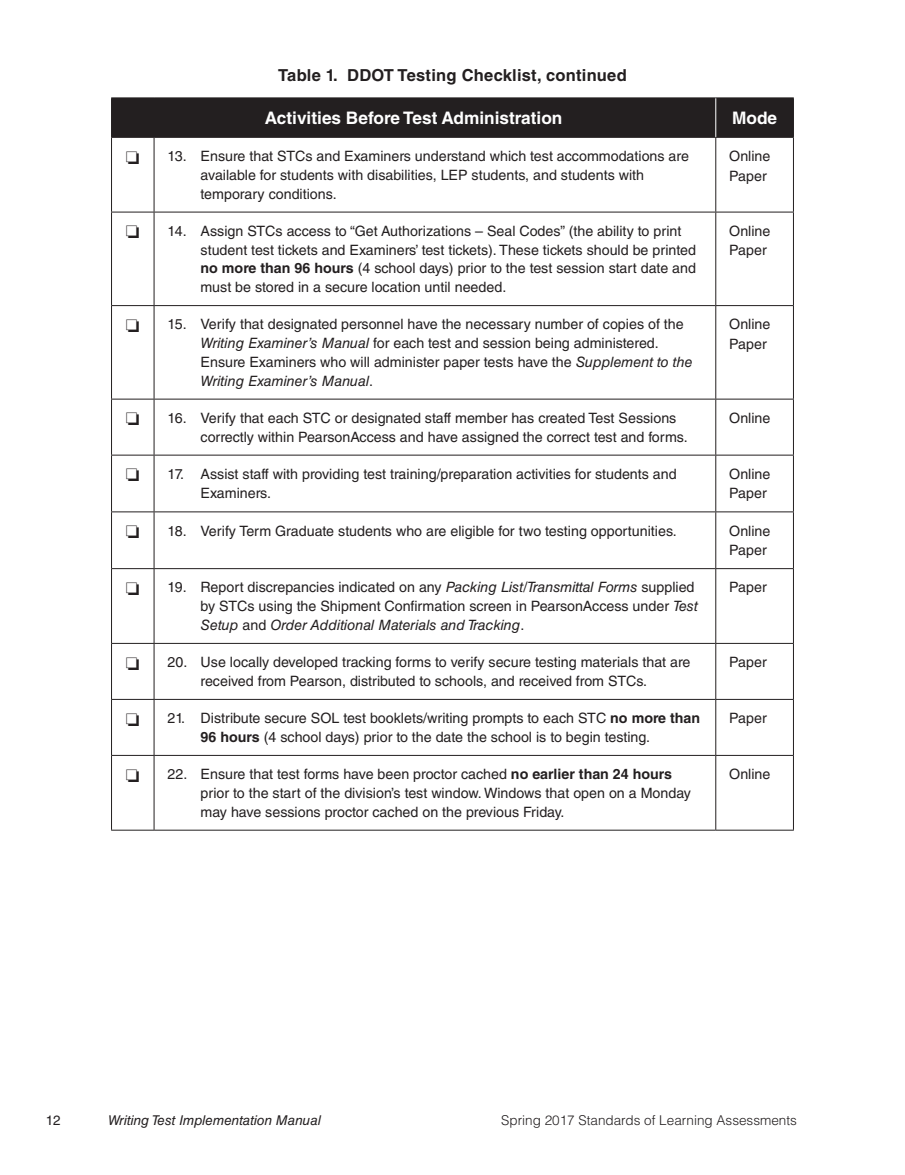
<style>
.page{position:relative;width:905px;height:1175px;background:#fff}
.page>*{position:absolute;margin:0;border:0;box-sizing:border-box;transform-origin:0 0}
.t1{font:700 17.25px "Helvetica LT Std";color:#fff}
.t2{font:700 16.5px "Helvetica LT Std";letter-spacing:.015em;color:#231f20}
.t3{font:14.25px/18.8px "Helvetica LT Std";color:#231f20}
.t4{font:300 13.5px "Helvetica LT Std";color:#231f20}
.t5{font:italic 13.5px "Helvetica LT Std";color:#231f20}
.t6{font:13.5px "Helvetica LT Std";color:#231f20}
.s1{font-weight:700}
.s2{font-style:italic}
</style>
<div class="page">
<div style="left:112px;top:99px;width:681px;height:38px;background:#231f20"></div>
<hr style="left:111px;top:138px;width:1px;height:74px;background:#231f20">
<hr style="left:154px;top:138px;width:1px;height:74px;background:#231f20">
<hr style="left:715px;top:138px;width:1px;height:74px;background:#231f20">
<hr style="left:793px;top:138px;width:1px;height:74px;background:#231f20">
<hr style="left:111px;top:212px;width:43px;height:1px;background:#231f20">
<hr style="left:111px;top:212px;width:1px;height:93px;background:#231f20">
<hr style="left:154px;top:212px;width:561px;height:1px;background:#231f20">
<hr style="left:154px;top:212px;width:1px;height:93px;background:#231f20">
<hr style="left:715px;top:212px;width:78px;height:1px;background:#231f20">
<hr style="left:715px;top:212px;width:1px;height:93px;background:#231f20">
<hr style="left:793px;top:212px;width:1px;height:93px;background:#231f20">
<hr style="left:111px;top:305px;width:43px;height:1px;background:#231f20">
<hr style="left:111px;top:306px;width:1px;height:93px;background:#231f20">
<hr style="left:154px;top:305px;width:561px;height:1px;background:#231f20">
<hr style="left:154px;top:306px;width:1px;height:93px;background:#231f20">
<hr style="left:715px;top:305px;width:78px;height:1px;background:#231f20">
<hr style="left:715px;top:306px;width:1px;height:93px;background:#231f20">
<hr style="left:793px;top:306px;width:1px;height:93px;background:#231f20">
<hr style="left:111px;top:399px;width:43px;height:1px;background:#231f20">
<hr style="left:111px;top:399px;width:1px;height:56px;background:#231f20">
<hr style="left:154px;top:399px;width:561px;height:1px;background:#231f20">
<hr style="left:154px;top:399px;width:1px;height:56px;background:#231f20">
<hr style="left:715px;top:399px;width:78px;height:1px;background:#231f20">
<hr style="left:715px;top:399px;width:1px;height:56px;background:#231f20">
<hr style="left:793px;top:399px;width:1px;height:56px;background:#231f20">
<hr style="left:111px;top:455px;width:43px;height:1px;background:#231f20">
<hr style="left:111px;top:455px;width:1px;height:56px;background:#231f20">
<hr style="left:154px;top:455px;width:561px;height:1px;background:#231f20">
<hr style="left:154px;top:455px;width:1px;height:56px;background:#231f20">
<hr style="left:715px;top:455px;width:78px;height:1px;background:#231f20">
<hr style="left:715px;top:455px;width:1px;height:56px;background:#231f20">
<hr style="left:793px;top:455px;width:1px;height:56px;background:#231f20">
<hr style="left:111px;top:511px;width:43px;height:1px;background:#231f20">
<hr style="left:111px;top:512px;width:1px;height:56px;background:#231f20">
<hr style="left:154px;top:511px;width:561px;height:1px;background:#231f20">
<hr style="left:154px;top:512px;width:1px;height:56px;background:#231f20">
<hr style="left:715px;top:511px;width:78px;height:1px;background:#231f20">
<hr style="left:715px;top:512px;width:1px;height:56px;background:#231f20">
<hr style="left:793px;top:512px;width:1px;height:56px;background:#231f20">
<hr style="left:111px;top:568px;width:43px;height:1px;background:#231f20">
<hr style="left:111px;top:569px;width:1px;height:74px;background:#231f20">
<hr style="left:154px;top:568px;width:561px;height:1px;background:#231f20">
<hr style="left:154px;top:569px;width:1px;height:74px;background:#231f20">
<hr style="left:715px;top:568px;width:78px;height:1px;background:#231f20">
<hr style="left:715px;top:569px;width:1px;height:74px;background:#231f20">
<hr style="left:793px;top:569px;width:1px;height:74px;background:#231f20">
<hr style="left:111px;top:643px;width:43px;height:1px;background:#231f20">
<hr style="left:111px;top:644px;width:1px;height:55px;background:#231f20">
<hr style="left:154px;top:643px;width:561px;height:1px;background:#231f20">
<hr style="left:154px;top:644px;width:1px;height:55px;background:#231f20">
<hr style="left:715px;top:643px;width:78px;height:1px;background:#231f20">
<hr style="left:715px;top:644px;width:1px;height:55px;background:#231f20">
<hr style="left:793px;top:644px;width:1px;height:55px;background:#231f20">
<hr style="left:111px;top:699px;width:43px;height:1px;background:#231f20">
<hr style="left:111px;top:699px;width:1px;height:56px;background:#231f20">
<hr style="left:154px;top:699px;width:561px;height:1px;background:#231f20">
<hr style="left:154px;top:699px;width:1px;height:56px;background:#231f20">
<hr style="left:715px;top:699px;width:78px;height:1px;background:#231f20">
<hr style="left:715px;top:699px;width:1px;height:56px;background:#231f20">
<hr style="left:793px;top:699px;width:1px;height:56px;background:#231f20">
<hr style="left:111px;top:755px;width:43px;height:1px;background:#231f20">
<hr style="left:111px;top:755px;width:1px;height:74px;background:#231f20">
<hr style="left:154px;top:755px;width:561px;height:1px;background:#231f20">
<hr style="left:154px;top:755px;width:1px;height:74px;background:#231f20">
<hr style="left:715px;top:755px;width:78px;height:1px;background:#231f20">
<hr style="left:715px;top:755px;width:1px;height:74px;background:#231f20">
<hr style="left:793px;top:755px;width:1px;height:74px;background:#231f20">
<hr style="left:111px;top:829px;width:43px;height:1px;background:#231f20">
<hr style="left:154px;top:829px;width:561px;height:1px;background:#231f20">
<hr style="left:715px;top:829px;width:78px;height:1px;background:#231f20">
<hr style="left:111px;top:98px;width:43px;height:1px;background:#231f20">
<hr style="left:111px;top:98px;width:1px;height:39px;background:#231f20">
<hr style="left:154px;top:98px;width:561px;height:1px;background:#231f20">
<hr style="left:715px;top:98px;width:78px;height:1px;background:#231f20">
<hr style="left:793px;top:98px;width:1px;height:39px;background:#231f20">
<hr style="left:111px;top:137px;width:43px;height:1px;background:#231f20">
<hr style="left:154px;top:137px;width:561px;height:1px;background:#231f20">
<hr style="left:715px;top:137px;width:78px;height:1px;background:#231f20">
<hr style="left:715px;top:98px;width:1px;height:39px;background:#fff">
<p class="t2" style="left:278px;top:65px;width:350px">Table 1. DDOT Testing Checklist, continued</p>
<p class="t1" style="left:265px;top:107px;width:299px">Activities Before Test Administration</p>
<p class="t1" style="left:732px;top:107px;width:47px">Mode</p>
<p class="t3" style="left:200px;top:147px;width:490px;text-indent:-33px">13. Ensure that STCs and Examiners understand which test accommodations are available for students with disabilities, LEP students, and students with temporary conditions.</p>
<p class="t3" style="left:729px;top:146px;width:43px;line-height:19.5px">Online<br>Paper</p>
<p class="t3" style="left:200px;top:221px;width:497px;text-indent:-33px">14. Assign STCs access to “Get Authorizations – Seal Codes” (the ability to print student test tickets and Examiners’ test tickets). These tickets should be printed <span class="s1">no more than 96 hours</span> (4 school days) prior to the test session start date and must be stored in a secure location until needed.</p>
<p class="t3" style="left:729px;top:221px;width:43px;line-height:19.5px">Online<br>Paper</p>
<p class="t3" style="left:200px;top:315px;width:493px;text-indent:-33px">15. Verify that designated personnel have the necessary number of copies of the <span class="s2">Writing Examiner’s Manual</span> for each test and session being administered.<br>Ensure Examiners who will administer paper tests have the <span class="s2">Supplement to the Writing Examiner’s Manual</span>.</p>
<p class="t3" style="left:729px;top:314px;width:43px;line-height:19.5px">Online<br>Paper</p>
<p class="t3" style="left:200px;top:408px;width:488px;text-indent:-33px">16. Verify that each STC or designated staff member has created Test Sessions correctly within PearsonAccess and have assigned the correct test and forms.</p>
<p class="t3" style="left:729px;top:408px;width:43px">Online</p>
<p class="t3" style="left:200px;top:464px;width:477px;text-indent:-33px">17. Assist staff with providing test training/preparation activities for students and<br>Examiners.</p>
<p class="t3" style="left:729px;top:464px;width:43px;line-height:19.5px">Online<br>Paper</p>
<p class="t3" style="left:167px;top:521px;width:511px">18. Verify Term Graduate students who are eligible for two testing opportunities.</p>
<p class="t3" style="left:729px;top:521px;width:43px;line-height:19.5px">Online<br>Paper</p>
<p class="t3" style="left:200px;top:578px;width:499px;text-indent:-33px">19. Report discrepancies indicated on any <span class="s2">Packing List/Transmittal Forms</span> supplied by STCs using the Shipment Confirmation screen in PearsonAccess under <span class="s2">Test<br>Setup</span> and <span class="s2">Order Additional Materials and Tracking</span>.</p>
<p class="t3" style="left:729px;top:578px;width:39px">Paper</p>
<p class="t3" style="left:200px;top:652px;width:491px;text-indent:-33px">20. Use locally developed tracking forms to verify secure testing materials that are received from Pearson, distributed to schools, and received from STCs.</p>
<p class="t3" style="left:729px;top:652px;width:39px">Paper</p>
<p class="t3" style="left:200px;top:708px;width:501px;text-indent:-33px">21. Distribute secure SOL test booklets/writing prompts to each STC <span class="s1">no more than<br>96 hours</span> (4 school days) prior to the date the school is to begin testing.</p>
<p class="t3" style="left:729px;top:708px;width:39px">Paper</p>
<p class="t3" style="left:200px;top:764px;width:492px;text-indent:-33px">22. Ensure that test forms have been proctor cached <span class="s1">no earlier than 24 hours </span>prior to the start of the division’s test window. Windows that open on a Monday may have sessions proctor cached on the previous Friday.</p>
<p class="t3" style="left:729px;top:764px;width:43px">Online</p>
<p class="t6" style="left:46px;top:1112px;width:17px">12</p>
<p class="t5" style="left:108px;top:1112px;width:214px">Writing Test Implementation Manual</p>
<p class="t4" style="left:501px;top:1111px;width:297px">Spring 2017 Standards of Learning Assessments</p>
</div>
